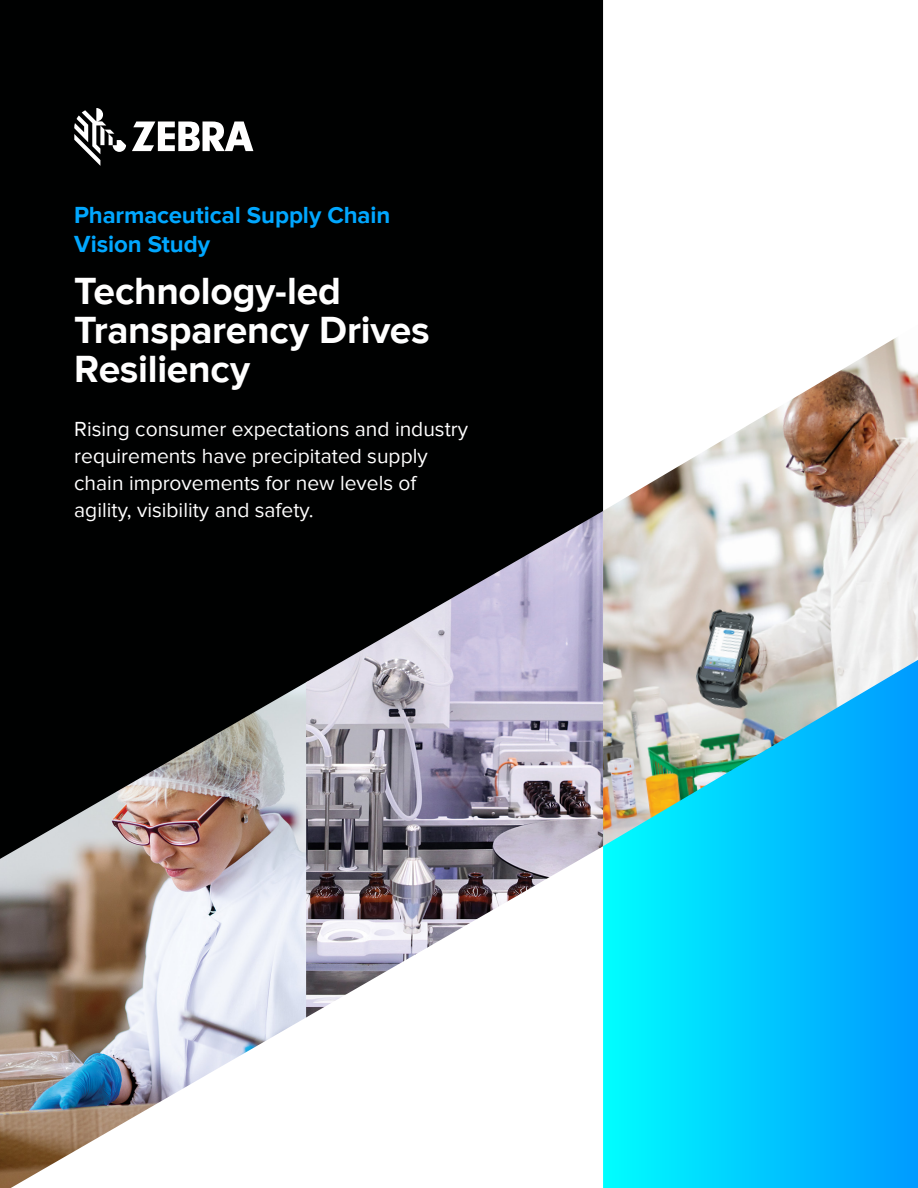
<style>
.page{position:relative;width:918px;height:1188px;background:#fff}
.page>*{position:absolute;margin:0;border:0;box-sizing:border-box;transform-origin:0 0}
.t1{font:700 39px/39px "Proxima Nova";letter-spacing:-.01em;color:#fff}
.t2{font:700 24px/28.8px "Proxima Nova";letter-spacing:-.005em;color:#00a7ff}
.t3{font:21px/27px "Proxima Nova";color:#fff}
</style>
<div class="page">
<svg style="left:603px;top:846px;width:315px;height:342px;background:#00cafe"></svg>
<img style="left:603px;top:325px;width:315px;height:521px">
<div style="left:0;top:0;width:603px;height:681px;background:#000101"></div>
<img style="left:0;top:681px;width:307px;height:507px">
<img style="left:306px;top:511px;width:297px;height:506px">
<svg style="left:74px;top:108px;width:52px;height:58px"></svg>
<svg style="left:132px;top:122px;width:121px;height:29px"></svg>
<p class="t2" style="left:74px;top:201px;width:318px">Pharmaceutical Supply Chain<br>Vision Study</p>
<h1 class="t1" style="left:74px;top:273px;width:357px">Technology-led<br>Transparency Drives<br>Resiliency</h1>
<p class="t3" style="left:74px;top:416px;width:395px">Rising consumer expectations and industry requirements have precipitated supply chain improvements for new levels of agility, visibility and safety.</p>
</div>
